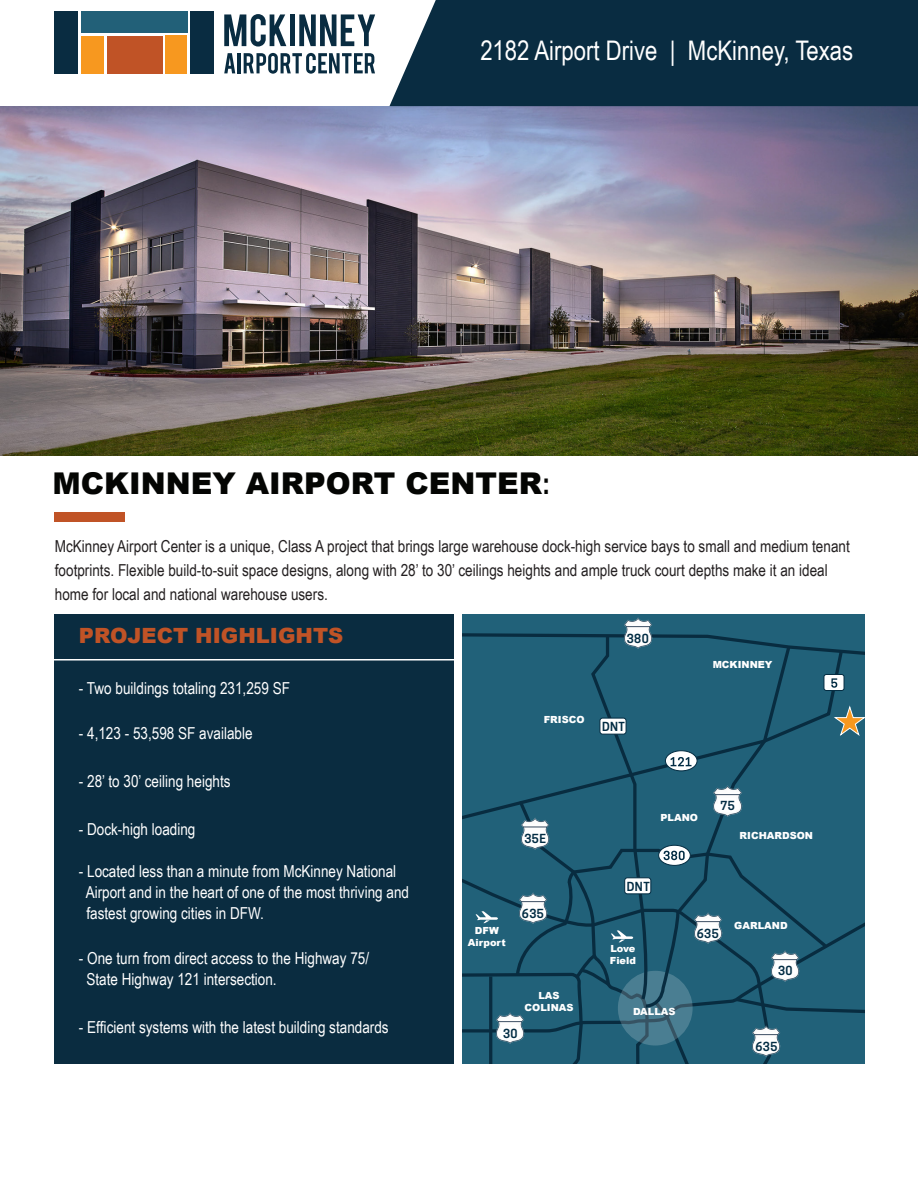
<style>
.page{position:relative;width:918px;height:1188px;background:#fff}
.page>*{position:absolute;margin:0;border:0;box-sizing:border-box;transform-origin:0 0}
.t1{font:900 30px "Arial";color:#040503}
.t2{font:27px "Arial Narrow";color:#fff}
.t3{font:900 21px "Arial";color:#c05326}
.t4{font:16.5px/21px "Arial Narrow";color:#fff}
.t5{font:16.5px/24px "Arial Narrow";color:#231f20}
.t6{font:600 11.7px "Cooper Hewitt";letter-spacing:.04em;color:#022c43}
.t7{font:900 9.75px/11.7px "Arial";color:#fff;text-align:center}
.s1{font-family:"Arial Narrow";font-weight:700}
</style>
<div class="page">
<img style="left:0;top:107px;width:918px;height:349px">
<div style="left:54px;top:513px;width:71px;height:9px;background:#c05326"></div>
<div style="left:54px;top:615px;width:400px;height:449px;background:#0a2c40"></div>
<hr style="left:51px;top:659px;width:476px;height:2px;background:#fff">
<div style="left:462px;top:615px;width:403px;height:449px;background:#216179"></div>
<img style="left:624px;top:617px;width:28px;height:14px">
<svg style="left:462px;top:631px;width:403px;height:433px"></svg>
<div style="left:389px;top:0;width:529px;height:106px;background:#092c41"></div>
<svg style="left:224px;top:14px;width:62px;height:33px"></svg>
<div style="left:290px;top:14px;width:5px;height:32px;background:#092c41"></div>
<svg style="left:299px;top:14px;width:76px;height:32px"></svg>
<svg style="left:224px;top:53px;width:11px;height:20px"></svg>
<hr style="left:238px;top:53px;width:3px;height:20px;background:#092c41">
<svg style="left:244px;top:53px;width:131px;height:21px"></svg>
<div style="left:81px;top:11px;width:107px;height:21px;background:#226078"></div>
<div style="left:165px;top:36px;width:22px;height:38px;background:#f7981f"></div>
<div style="left:107px;top:36px;width:56px;height:38px;background:#c05326"></div>
<div style="left:190px;top:11px;width:23px;height:63px;background:#092c41"></div>
<div style="left:81px;top:36px;width:22px;height:38px;background:#f7981f"></div>
<div style="left:54px;top:11px;width:23px;height:63px;background:#092c41"></div>
<p class="t2" style="left:480px;top:31px;width:374px">2182 Airport Drive | McKinney, Texas</p>
<p class="t1" style="left:52px;top:461px;width:499px">MCKINNEY AIRPORT CENTER<span class="s1">:</span></p>
<p class="t5" style="left:55px;top:534px;width:796px">McKinney Airport Center is a unique, Class A project that brings large warehouse dock-high service bays to small and medium tenant footprints. Flexible build-to-suit space designs, along with 28’ to 30’ ceilings heights and ample truck court depths make it an ideal home for local and national warehouse users.</p>
<p class="t3" style="left:79px;top:621px;width:266px">PROJECT HIGHLIGHTS</p>
<p class="t4" style="left:79px;top:678px;width:213px">- Two buildings totaling 231,259 SF</p>
<p class="t4" style="left:79px;top:723px;width:175px">- 4,123 - 53,598 SF available</p>
<p class="t4" style="left:79px;top:771px;width:153px">- 28’ to 30’ ceiling heights</p>
<p class="t4" style="left:79px;top:819px;width:118px">- Dock-high loading</p>
<p class="t4" style="left:86px;top:861px;width:325px;text-indent:-7px">- Located less than a minute from McKinney National<br>Airport and in the heart of one of the most thriving and fastest growing cities in DFW.</p>
<p class="t4" style="left:86px;top:948px;width:284px;text-indent:-8px">- One turn from direct access to the Highway 75/<br>State Highway 121 intersection.</p>
<p class="t4" style="left:79px;top:1017px;width:311px">- Efficient systems with the latest building standards</p>
<p class="t6" style="left:627px;top:632px;width:24px">380</p>
<p class="t7" style="left:713px;top:658px;width:61px">MCKINNEY</p>
<p class="t7" style="left:544px;top:713px;width:42px">FRISCO</p>
<p class="t6" style="left:602px;top:720px;width:25px">DNT</p>
<p class="t6" style="left:720px;top:799px;width:16px">75</p>
<p class="t7" style="left:661px;top:811px;width:39px">PLANO</p>
<p class="t7" style="left:740px;top:829px;width:75px">RICHARDSON</p>
<p class="t6" style="left:524px;top:832px;width:23px">35E</p>
<p class="t6" style="left:627px;top:880px;width:25px">DNT</p>
<p class="t6" style="left:522px;top:907px;width:24px">635</p>
<p class="t7" style="left:734px;top:920px;width:55px">GARLAND</p>
<p class="t7" style="left:468px;top:924px;width:39px">DFW<br>Airport</p>
<p class="t6" style="left:697px;top:927px;width:24px">635</p>
<p class="t7" style="left:610px;top:943px;width:28px;text-align:left">Love<br>Field</p>
<p class="t6" style="left:778px;top:964px;width:16px">30</p>
<p class="t7" style="left:525px;top:989px;width:50px">LAS<br>COLINAS</p>
<p class="t7" style="left:633px;top:1005px;width:44px">DALLAS</p>
<p class="t6" style="left:503px;top:1027px;width:16px">30</p>
<p class="t6" style="left:755px;top:1039px;width:24px">635</p>
</div>
